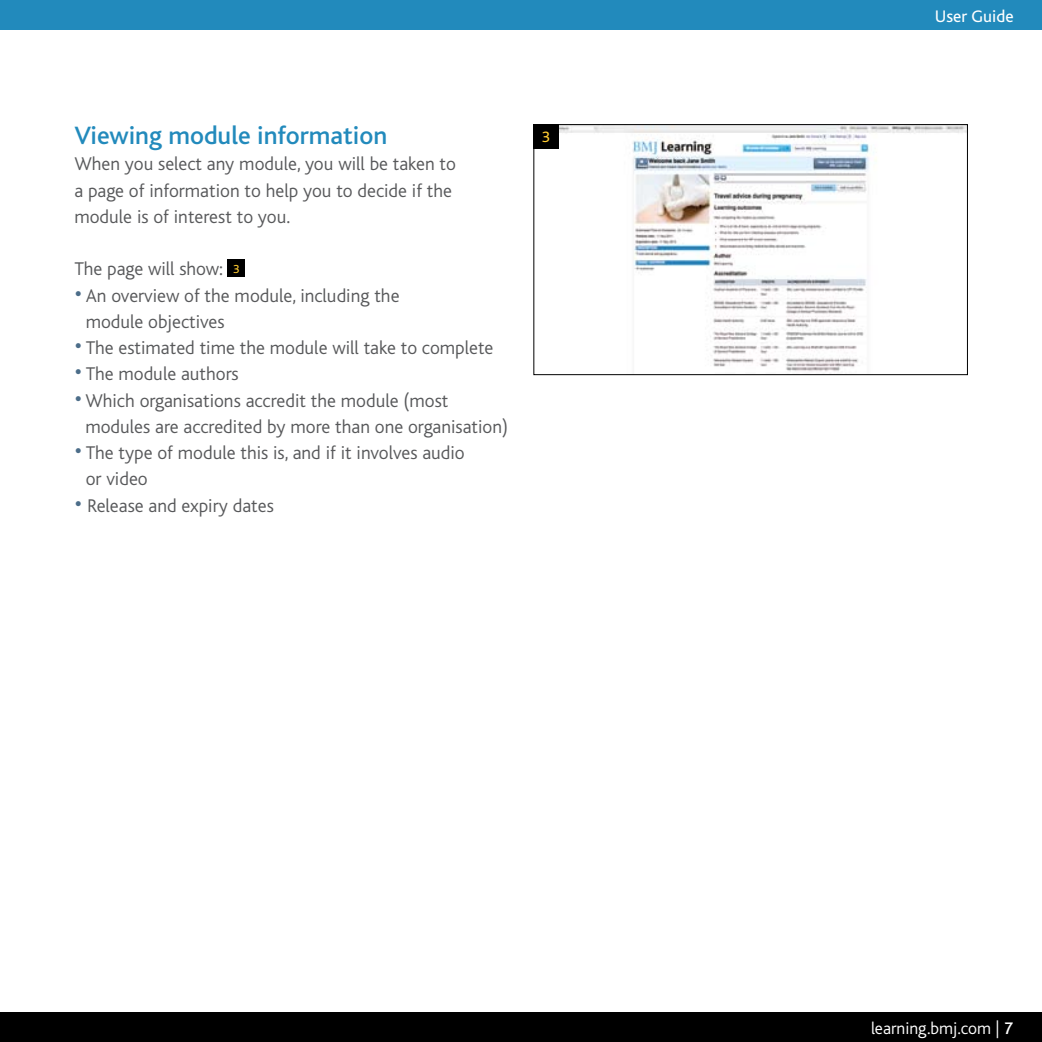
<style>
.page{position:relative;width:1042px;height:1042px;background:#fff}
.page>*{position:absolute;margin:0;border:0;box-sizing:border-box;transform-origin:0 0}
.t1{font:500 26.25px "Bliss";color:#228abc}
.t2{font:300 19.25px/26.2px "Bliss";color:#58595b}
.t3{font:300 17.5px "Bliss";color:#fff}
.t4{font:17.5px "Bliss";color:#fff}
.t5{font:15.75px "Bliss";color:#ffcc32}
.t6{font:12.25px "Bliss";color:#ffcc32}
.s1{font-size:26.25px;color:#4c6d89}
.s2{font-weight:500}
</style>
<div class="page">
<img style="left:559px;top:126px;width:407px;height:246px">
<div style="left:533px;top:124px;width:435px;height:251px;border:1px solid #000"></div>
<div style="left:0;top:0;width:1042px;height:30px;background:#228abc"></div>
<div style="left:0;top:1012px;width:1042px;height:30px;background:#000"></div>
<div style="left:533px;top:124px;width:26px;height:25px;background:#000"></div>
<div style="left:228px;top:260px;width:17px;height:17px;background:#000"></div>
<h1 class="t1" style="left:74px;top:122px;width:314px">Viewing module information</h1>
<p class="t2" style="left:74px;top:151px;width:383px">When you select any module, you will be taken to a page of information to help you to decide if the module is of interest to you.</p>
<p class="t2" style="left:74px;top:256px;width:150px">The page will show:</p>
<p class="t2" style="left:86px;top:282px;width:315px;text-indent:-11px"><span class="s1">•</span> An overview of the module, including the module objectives</p>
<p class="t2" style="left:74px;top:335px;width:420px"><span class="s1">•</span> The estimated time the module will take to complete</p>
<p class="t2" style="left:74px;top:361px;width:166px"><span class="s1">•</span> The module authors</p>
<p class="t2" style="left:85px;top:387px;width:424px;text-indent:-11px"><span class="s1">•</span> Which organisations accredit the module (most modules are accredited by more than one organisation)</p>
<p class="t2" style="left:86px;top:440px;width:381px;text-indent:-11px"><span class="s1">•</span> The type of module this is, and if it involves audio or video</p>
<p class="t2" style="left:74px;top:492px;width:201px"><span class="s1">•</span> Release and expiry dates</p>
<p class="t6" style="left:233px;top:263px;width:8px">3</p>
<p class="t5" style="left:542px;top:129px;width:10px">3</p>
<p class="t4" style="left:934px;top:7px;width:80px">User Guide</p>
<p class="t3" style="left:871px;top:1018px;width:144px">learning.bmj.com | <span class="s2">7</span></p>
</div>
